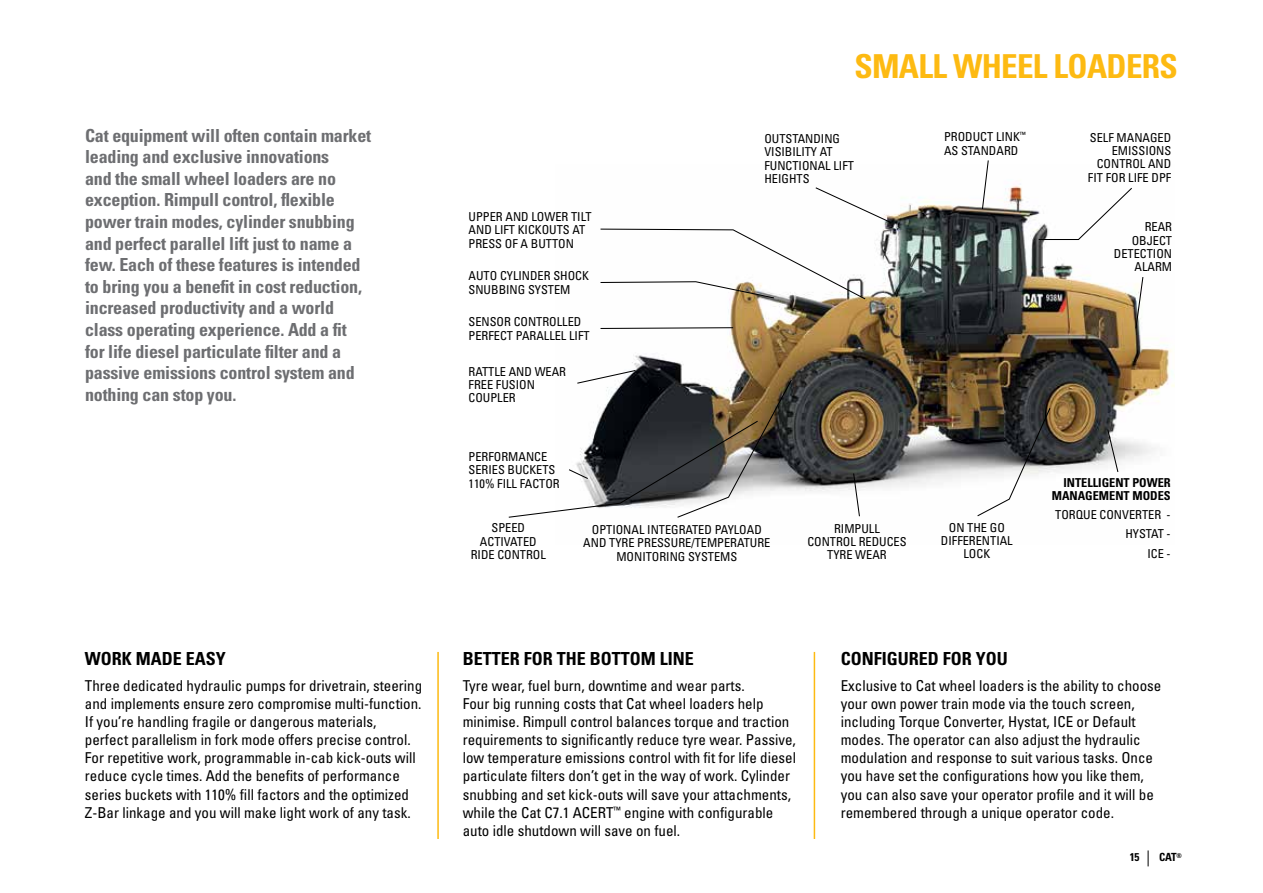
<style>
.page{position:relative;width:1263px;height:893px;background:#fff}
.page>*{position:absolute;margin:0;border:0;box-sizing:border-box;transform-origin:0 0}
.t1{font:700 condensed 33px "Univers LT Std";letter-spacing:-.02em;color:#fdba12}
.t2{font:700 condensed 18px/21.6px "Univers";letter-spacing:-.01em;color:#6d6e71}
.t3{font:700 condensed 18px "Univers LT Std";color:#000}
.t4{font:condensed 15px/18px "Univers LT Std";color:#000}
.t5{font:condensed 12.3px/13.4px "Univers LT Std";color:#000}
.t6{font:700 condensed 12.3px/13.4px "Univers LT Std";color:#000;text-align:right}
.t7{font:700 condensed 11.25px "Univers LT Std";color:#000}
</style>
<div class="page">
<img style="left:632px;top:184px;width:542px;height:307px">
<hr style="left:437px;top:652px;width:2px;height:187px;background:#fdba12">
<hr style="left:814px;top:652px;width:1px;height:187px;background:#fdba12">
<svg style="left:1148px;top:850px;width:1px;height:16px"></svg>
<svg style="left:1135px;top:276px;width:9px;height:54px"></svg>
<svg style="left:1106px;top:428px;width:13px;height:45px"></svg>
<svg style="left:1038px;top:187px;width:95px;height:54px"></svg>
<svg style="left:976px;top:407px;width:75px;height:110px"></svg>
<svg style="left:852px;top:472px;width:8px;height:45px"></svg>
<svg style="left:508px;top:369px;width:285px;height:149px"></svg>
<svg style="left:600px;top:327px;width:134px;height:2px"></svg>
<svg style="left:981px;top:160px;width:8px;height:50px"></svg>
<svg style="left:600px;top:186px;width:292px;height:114px"></svg>
<p class="t2" style="left:85px;top:124px;width:288px">Cat equipment will often contain market leading and exclusive innovations<br>and the small wheel loaders are no exception. Rimpull control, flexible power train modes, cylinder snubbing and perfect parallel lift just to name a few. Each of these features is intended to bring you a benefit in cost reduction, increased productivity and a world class operating experience. Add a fit<br>for life diesel particulate filter and a passive emissions control system and nothing can stop you.</p>
<p class="t3" style="left:85px;top:647px;width:143px">WORK MADE EASY</p>
<p class="t4" style="left:85px;top:677px;width:339px">Three dedicated hydraulic pumps for drivetrain, steering and implements ensure zero compromise multi-function.<br>If you’re handling fragile or dangerous materials, perfect parallelism in fork mode offers precise control.<br>For repetitive work, programmable in-cab kick-outs will reduce cycle times. Add the benefits of performance series buckets with 110% fill factors and the optimized Z-Bar linkage and you will make light work of any task.</p>
<h1 class="t1" style="left:854px;top:46px;width:325px">SMALL WHEEL LOADERS</h1>
<p class="t5" style="left:469px;top:210px;width:124px">UPPER AND LOWER TILT<br>AND LIFT KICKOUTS AT<br>PRESS OF A BUTTON</p>
<p class="t5" style="left:469px;top:269px;width:122px">AUTO CYLINDER SHOCK<br>SNUBBING SYSTEM</p>
<p class="t5" style="left:469px;top:315px;width:123px">SENSOR CONTROLLED<br>PERFECT PARALLEL LIFT</p>
<p class="t5" style="left:469px;top:364px;width:99px">RATTLE AND WEAR<br>FREE FUSION<br>COUPLER</p>
<p class="t5" style="left:469px;top:450px;width:93px">PERFORMANCE<br>SERIES BUCKETS<br>110% FILL FACTOR</p>
<p class="t5" style="left:764px;top:132px;width:91px">OUTSTANDING<br>VISIBILITY AT<br>FUNCTIONAL LIFT<br>HEIGHTS</p>
<p class="t5" style="left:471px;top:521px;width:77px;text-align:center">SPEED<br>ACTIVATED<br>RIDE CONTROL</p>
<p class="t5" style="left:583px;top:523px;width:189px;text-align:center">OPTIONAL INTEGRATED PAYLOAD<br>AND TYRE PRESSURE/TEMPERATURE<br>MONITORING SYSTEMS</p>
<p class="t5" style="left:807px;top:521px;width:101px;text-align:center">RIMPULL<br>CONTROL REDUCES<br>TYRE WEAR</p>
<p class="t5" style="left:944px;top:130px;width:83px">PRODUCT LINK<sup>™<br></sup>AS STANDARD</p>
<p class="t5" style="left:1088px;top:130px;width:85px;text-align:right">SELF MANAGED<br>EMISSIONS<br>CONTROL AND<br>FIT FOR LIFE DPF</p>
<p class="t5" style="left:1114px;top:220px;width:60px;text-align:right">REAR<br>OBJECT<br>DETECTION<br>ALARM</p>
<p class="t5" style="left:941px;top:520px;width:73px;text-align:center">ON THE GO<br>DIFFERENTIAL<br>LOCK</p>
<p class="t6" style="left:1052px;top:476px;width:120px">INTELLIGENT POWER<br>MANAGEMENT MODES</p>
<p class="t5" style="left:1055px;top:505px;width:117px;line-height:19.2px;text-align:right">TORQUE CONVERTER -<br>HYSTAT -<br>ICE -</p>
<p class="t3" style="left:463px;top:647px;width:232px">BETTER FOR THE BOTTOM LINE</p>
<p class="t4" style="left:463px;top:677px;width:335px">Tyre wear, fuel burn, downtime and wear parts.<br>Four big running costs that Cat wheel loaders help minimise. Rimpull control balances torque and traction requirements to significantly reduce tyre wear. Passive, low temperature emissions control with fit for life diesel particulate filters don’t get in the way of work. Cylinder snubbing and set kick-outs will save your attachments, while the Cat C7.1 ACERT<sup>™</sup> engine with configurable auto idle shutdown will save on fuel.</p>
<p class="t3" style="left:841px;top:647px;width:169px">CONFIGURED FOR YOU</p>
<p class="t4" style="left:841px;top:677px;width:322px">Exclusive to Cat wheel loaders is the ability to choose your own power train mode via the touch screen, including Torque Converter, Hystat, ICE or Default modes. The operator can also adjust the hydraulic modulation and response to suit various tasks. Once you have set the configurations how you like them, you can also save your operator profile and it will be remembered through a unique operator code.</p>
<p class="t7" style="left:1130px;top:850px;width:11px">15</p>
<p class="t7" style="left:1159px;top:850px;width:24px">CAT<sup>®</sup></p>
</div>
